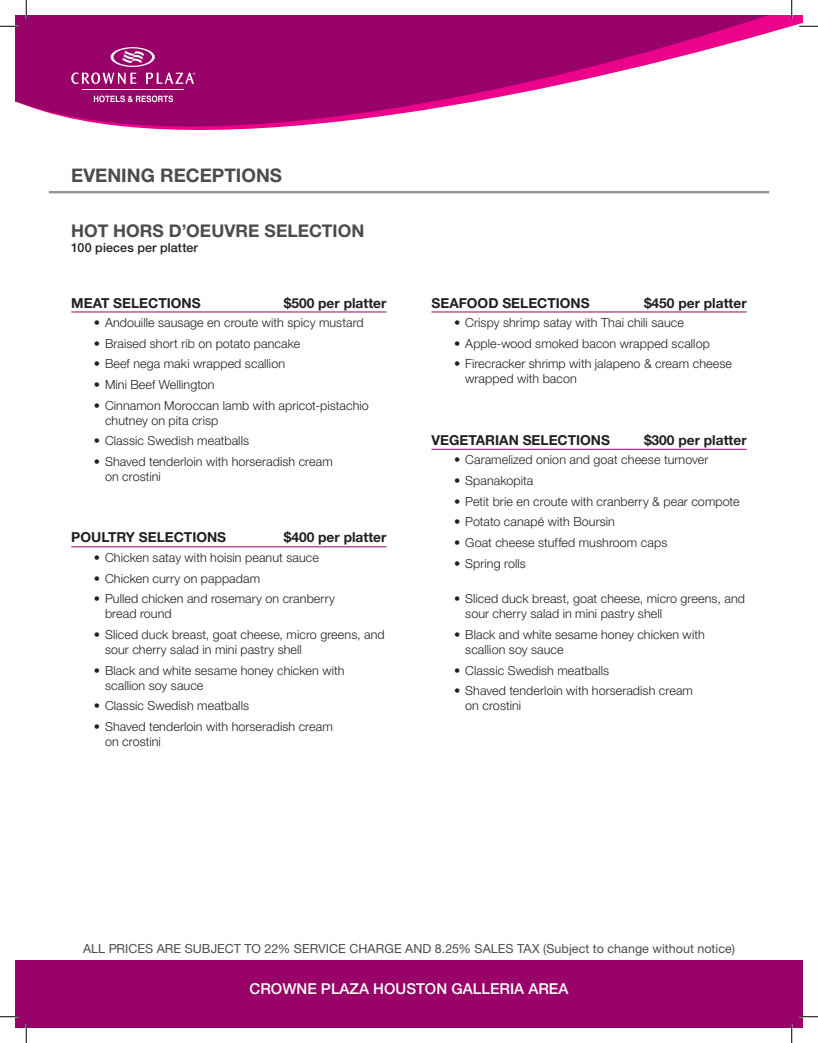
<style>
.page{position:relative;width:818px;height:1043px;background:#fff}
.page>*{position:absolute;margin:0;border:0;box-sizing:border-box;transform-origin:0 0}
.t1{font:700 18.75px "Helvetica Neue LT Std";color:#4b4c4d}
.t2{font:700 17.5px "Helvetica Neue LT Std";color:#4b4c4d}
.t3{font:500 15px "Helvetica Neue LT Std";color:#fff}
.t4{font:700 13.75px "Helvetica Neue LT Std";color:#231f20}
.t5{font:300 12.5px/15px "Helvetica Neue LT Std";letter-spacing:.005em;color:#231f20}
.t6{font:12.5px "Helvetica Neue LT Std";letter-spacing:.005em;color:#4b4c4d}
.t7{font:500 12.5px "Helvetica Neue LT Std";letter-spacing:.01em;color:#231f20}
</style>
<div class="page">
<svg style="left:15px;top:15px;width:754px;height:115px;fill:#990269"></svg>
<hr style="left:82px;top:89px;width:101px;height:1px;background:#fff">
<svg style="left:71px;top:47px;width:124px;height:37px;background:#a82880"></svg>
<svg style="left:94px;top:95px;width:79px;height:7px"></svg>
<div style="left:15px;top:960px;width:787px;height:68px;background:#990269"></div>
<hr style="left:49px;top:191px;width:720px;height:2px;background:#939598">
<hr style="left:71px;top:312px;width:315px;height:1px;background:#990269">
<hr style="left:71px;top:546px;width:315px;height:1px;background:#990269">
<hr style="left:431px;top:312px;width:315px;height:1px;background:#990269">
<hr style="left:431px;top:449px;width:315px;height:1px;background:#990269">
<svg style="left:0;top:25px;width:19px;height:2px"></svg>
<svg style="left:799px;top:25px;width:19px;height:2px"></svg>
<svg style="left:0;top:1015px;width:19px;height:2px"></svg>
<svg style="left:799px;top:1015px;width:19px;height:2px"></svg>
<svg style="left:25px;top:0;width:2px;height:19px"></svg>
<svg style="left:25px;top:1024px;width:2px;height:18px"></svg>
<svg style="left:790px;top:0;width:2px;height:19px"></svg>
<svg style="left:790px;top:1024px;width:2px;height:18px"></svg>
<h1 class="t1" style="left:71px;top:164px;width:212px">EVENING RECEPTIONS</h1>
<h2 class="t2" style="left:71px;top:220px;width:294px">HOT HORS D’OEUVRE SELECTION</h2>
<p class="t7" style="left:71px;top:240px;width:128px">100 pieces per platter</p>
<p class="t4" style="left:71px;top:294px;width:131px">MEAT SELECTIONS</p>
<p class="t4" style="left:284px;top:294px;width:104px">$500 per platter</p>
<p class="t5" style="left:94px;top:315px;width:271px">• Andouille sausage en croute with spicy mustard</p>
<p class="t5" style="left:94px;top:335px;width:208px">• Braised short rib on potato pancake</p>
<p class="t5" style="left:94px;top:356px;width:193px">• Beef nega maki wrapped scallion</p>
<p class="t5" style="left:94px;top:377px;width:122px">• Mini Beef Wellington</p>
<p class="t5" style="left:105px;top:397px;width:265px;text-indent:-11px">• Cinnamon Moroccan lamb with apricot-pistachio chutney on pita crisp</p>
<p class="t5" style="left:94px;top:433px;width:157px">• Classic Swedish meatballs</p>
<p class="t5" style="left:105px;top:454px;width:229px;text-indent:-11px">• Shaved tenderloin with horseradish cream on crostini</p>
<p class="t4" style="left:71px;top:529px;width:156px">POULTRY SELECTIONS</p>
<p class="t4" style="left:284px;top:529px;width:104px">$400 per platter</p>
<p class="t5" style="left:94px;top:550px;width:227px">• Chicken satay with hoisin peanut sauce</p>
<p class="t5" style="left:94px;top:570px;width:168px">• Chicken curry on pappadam</p>
<p class="t5" style="left:105px;top:591px;width:231px;text-indent:-11px">• Pulled chicken and rosemary on cranberry bread round</p>
<p class="t5" style="left:105px;top:626px;width:281px;text-indent:-11px">• Sliced duck breast, goat cheese, micro greens, and sour cherry salad in mini pastry shell</p>
<p class="t5" style="left:105px;top:662px;width:241px;text-indent:-11px">• Black and white sesame honey chicken with scallion soy sauce</p>
<p class="t5" style="left:94px;top:698px;width:157px">• Classic Swedish meatballs</p>
<p class="t5" style="left:105px;top:718px;width:229px;text-indent:-11px">• Shaved tenderloin with horseradish cream on crostini</p>
<p class="t4" style="left:431px;top:294px;width:160px">SEAFOOD SELECTIONS</p>
<p class="t4" style="left:644px;top:294px;width:104px">$450 per platter</p>
<p class="t5" style="left:454px;top:315px;width:231px">• Crispy shrimp satay with Thai chili sauce</p>
<p class="t5" style="left:454px;top:335px;width:257px">• Apple-wood smoked bacon wrapped scallop</p>
<p class="t5" style="left:465px;top:356px;width:268px;text-indent:-11px">• Firecracker shrimp with jalapeno &amp; cream cheese wrapped with bacon</p>
<p class="t4" style="left:431px;top:431px;width:180px">VEGETARIAN SELECTIONS</p>
<p class="t4" style="left:644px;top:431px;width:104px">$300 per platter</p>
<p class="t5" style="left:454px;top:452px;width:256px">• Caramelized onion and goat cheese turnover</p>
<p class="t5" style="left:454px;top:473px;width:81px">• Spanakopita</p>
<p class="t5" style="left:454px;top:493px;width:287px">• Petit brie en croute with cranberry &amp; pear compote</p>
<p class="t5" style="left:454px;top:514px;width:162px">• Potato canapé with Boursin</p>
<p class="t5" style="left:454px;top:535px;width:215px">• Goat cheese stuffed mushroom caps</p>
<p class="t5" style="left:454px;top:555px;width:73px">• Spring rolls</p>
<p class="t5" style="left:465px;top:591px;width:281px;text-indent:-11px">• Sliced duck breast, goat cheese, micro greens, and sour cherry salad in mini pastry shell</p>
<p class="t5" style="left:465px;top:626px;width:241px;text-indent:-11px">• Black and white sesame honey chicken with scallion soy sauce</p>
<p class="t5" style="left:454px;top:662px;width:157px">• Classic Swedish meatballs</p>
<p class="t5" style="left:465px;top:683px;width:229px;text-indent:-11px">• Shaved tenderloin with horseradish cream on crostini</p>
<p class="t6" style="left:83px;top:940px;width:653px">ALL PRICES ARE SUBJECT TO 22% SERVICE CHARGE AND 8.25% SALES TAX (Subject to change without notice)</p>
<p class="t3" style="left:249px;top:979px;width:320px">CROWNE PLAZA HOUSTON GALLERIA AREA</p>
</div>
